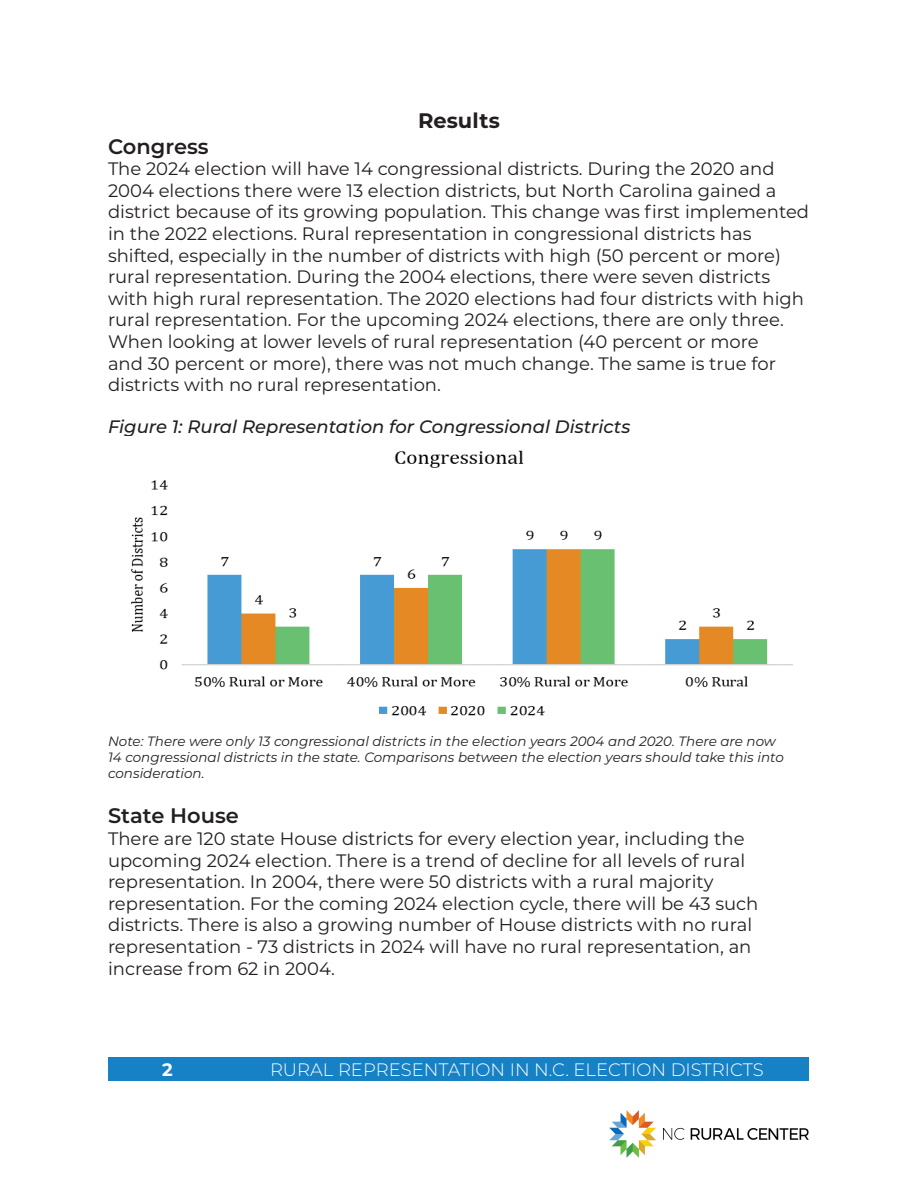
<style>
.page{position:relative;width:918px;height:1188px;background:#fff}
.page>*{position:absolute;margin:0;border:0;box-sizing:border-box;transform-origin:0 0}
.t1{font:600 21px "Montserrat";color:#231f20}
.t2{font:700 21px "Montserrat";color:#231f20}
.t3{font:18px/21.6px "Montserrat";color:#231f20}
.t4{font:italic 500 18px "Montserrat";color:#231f20}
.t5{font:300 18px "Montserrat";color:#fff}
.t6{font:700 18px "Montserrat";color:#fff}
.t7{font:italic 13.5px/16.2px "Montserrat";color:#231f20}
</style>
<div class="page">
<div style="left:108px;top:1058px;width:701px;height:23px;background:#1681c5"></div>
<img style="left:610px;top:1111px;width:199px;height:47px">
<img style="left:131px;top:450px;width:662px;height:266px">
<p class="t2" style="left:418px;top:112px;width:83px">Results</p>
<p class="t1" style="left:108px;top:134px;width:102px">Congress</p>
<p class="t3" style="left:108px;top:159px;width:703px">The 2024 election will have 14 congressional districts. During the 2020 and 2004 elections there were 13 election districts, but North Carolina gained a district because of its growing population. This change was first implemented in the 2022 elections. Rural representation in congressional districts has shifted, especially in the number of districts with high (50 percent or more) rural representation. During the 2004 elections, there were seven districts with high rural representation. The 2020 elections had four districts with high rural representation. For the upcoming 2024 elections, there are only three.<br>When looking at lower levels of rural representation (40 percent or more<br>and 30 percent or more), there was not much change. The same is true for districts with no rural representation.</p>
<p class="t4" style="left:108px;top:416px;width:524px">Figure 1: Rural Representation for Congressional Districts</p>
<p class="t7" style="left:108px;top:734px;width:677px">Note: There were only 13 congressional districts in the election years 2004 and 2020. There are now<br>14 congressional districts in the state. Comparisons between the election years should take this into consideration.</p>
<p class="t1" style="left:108px;top:804px;width:132px">State House</p>
<p class="t3" style="left:108px;top:829px;width:652px">There are 120 state House districts for every election year, including the upcoming 2024 election. There is a trend of decline for all levels of rural representation. In 2004, there were 50 districts with a rural majority representation. For the coming 2024 election cycle, there will be 43 such districts. There is also a growing number of House districts with no rural representation - 73 districts in 2024 will have no rural representation, an increase from 62 in 2004.</p>
<p class="t6" style="left:162px;top:1062px;width:12px">2</p>
<p class="t5" style="left:270px;top:1060px;width:495px">RURAL REPRESENTATION IN N.C. ELECTION DISTRICTS</p>
</div>
